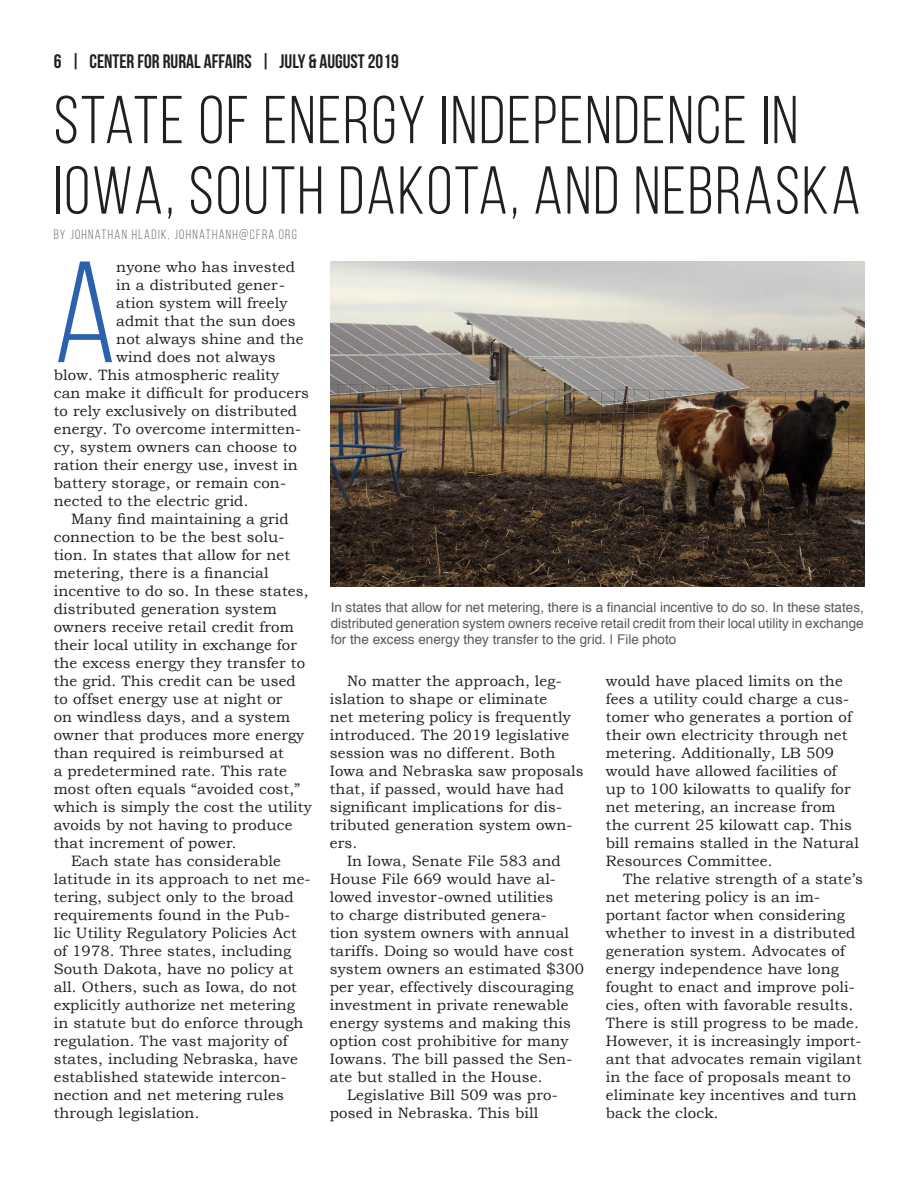
<style>
.page{position:relative;width:918px;height:1188px;background:#fff}
.page>*{position:absolute;margin:0;border:0;box-sizing:border-box;transform-origin:0 0}
.Body_Copy_-_1st_para{font:143.55px "Bebas Neue";color:#2c61ae}
.Headline{font:67.5px/70.5px "Bebas Neue";letter-spacing:.03em;color:#231f20}
.Body_Copy{font:19.5px "Bebas Neue";color:#231f20}
.Body_Copy_-_1st_para-2{font:15px/18px "Bookman Old Style";letter-spacing:.01em;color:#231f20}
.t1{font:13.5px/16.2px "Helvetica";color:#58595b;text-align:justify}
.Byline{font:13.5px "Bebas Neue";letter-spacing:.1em;color:#6d6e71}
</style>
<div class="page">
<img style="left:331px;top:262px;width:533px;height:325px">
<p class="Body_Copy" style="left:54px;top:51px;width:346px">6 | CENTER FOR RURAL AFFAIRS | JULY &amp; AUGUST 2019</p>
<p class="Headline" style="left:54px;top:84px;width:808px">STATE OF ENERGY INDEPENDENCE IN<br>IOWA, SOUTH DAKOTA, AND NEBRASKA</p>
<p class="Byline" style="left:54px;top:227px;width:245px">BY JOHNATHAN HLADIK, JOHNATHANH@CFRA.ORG</p>
<p class="Body_Copy_-_1st_para" style="left:54px;top:236px;width:64px">A</p>
<p class="Body_Copy_-_1st_para-2" style="left:116px;top:258px;width:180px">nyone who has invested</p>
<p class="Body_Copy_-_1st_para-2" style="left:116px;top:276px;width:170px">in a distributed gener-</p>
<p class="Body_Copy_-_1st_para-2" style="left:116px;top:294px;width:173px">ation system will freely</p>
<p class="Body_Copy_-_1st_para-2" style="left:116px;top:312px;width:181px">admit that the sun does</p>
<p class="Body_Copy_-_1st_para-2" style="left:116px;top:330px;width:189px">not always shine and the</p>
<p class="Body_Copy_-_1st_para-2" style="left:116px;top:348px;width:161px">wind does not always</p>
<p class="Body_Copy_-_1st_para-2" style="left:54px;top:366px;width:227px">blow. This atmospheric reality</p>
<p class="Body_Copy_-_1st_para-2" style="left:54px;top:384px;width:257px">can make it difficult for producers</p>
<p class="Body_Copy_-_1st_para-2" style="left:54px;top:402px;width:245px">to rely exclusively on distributed</p>
<p class="Body_Copy_-_1st_para-2" style="left:54px;top:420px;width:249px">energy. To overcome intermitten-</p>
<p class="Body_Copy_-_1st_para-2" style="left:54px;top:438px;width:245px">cy, system owners can choose to</p>
<p class="Body_Copy_-_1st_para-2" style="left:54px;top:456px;width:245px">ration their energy use, invest in</p>
<p class="Body_Copy_-_1st_para-2" style="left:54px;top:474px;width:234px">battery storage, or remain con-</p>
<p class="Body_Copy_-_1st_para-2" style="left:54px;top:492px;width:196px">nected to the electric grid.</p>
<p class="Body_Copy_-_1st_para-2" style="left:54px;top:510px;width:260px;text-indent:17px">Many find maintaining a grid connection to be the best solu&shy;tion. In states that allow for net metering, there is a financial incentive to do so. In these states, distributed generation system owners receive retail credit from their local utility in exchange for the excess energy they transfer to the grid. This credit can be used to offset energy use at night or<br>on windless days, and a system owner that produces more energy than required is reimbursed at<br>a predetermined rate. This rate most often equals “avoided cost,” which is simply the cost the utility avoids by not having to produce that increment of power.</p>
<p class="Body_Copy_-_1st_para-2" style="left:54px;top:852px;width:258px;text-indent:17px">Each state has considerable latitude in its approach to net me&shy;tering, subject only to the broad requirements found in the Pub&shy;lic Utility Regulatory Policies Act of 1978. Three states, including<br>South Dakota, have no policy at all. Others, such as Iowa, do not explicitly authorize net metering in statute but do enforce through regulation. The vast majority of states, including Nebraska, have established statewide intercon&shy;nection and net metering rules through legislation.</p>
<p class="t1" style="left:331px;top:599px;width:535px">In states that allow for net metering, there is a financial incentive to do so. In these states, distributed generation system owners receive retail credit from their local utility in exchange for the excess energy they transfer to the grid. | File photo</p>
<p class="Body_Copy_-_1st_para-2" style="left:330px;top:672px;width:255px;text-indent:17px">No matter the approach, leg&shy;islation to shape or eliminate<br>net metering policy is frequently introduced. The 2019 legislative session was no different. Both<br>Iowa and Nebraska saw proposals that, if passed, would have had significant implications for dis&shy;tributed generation system own&shy;ers.</p>
<p class="Body_Copy_-_1st_para-2" style="left:330px;top:852px;width:256px;text-indent:17px">In Iowa, Senate File 583 and<br>House File 669 would have al&shy;lowed investor-owned utilities<br>to charge distributed genera-<br>tion system owners with annual tariffs. Doing so would have cost system owners an estimated $300 per year, effectively discouraging investment in private renewable energy systems and making this option cost prohibitive for many<br>Iowans. The bill passed the Sen&shy;ate but stalled in the House.</p>
<p class="Body_Copy_-_1st_para-2" style="left:330px;top:1086px;width:229px;text-indent:17px">Legislative Bill 509 was pro&shy;posed in Nebraska. This bill</p>
<p class="Body_Copy_-_1st_para-2" style="left:606px;top:672px;width:255px">would have placed limits on the fees a utility could charge a cus&shy;tomer who generates a portion of their own electricity through net metering. Additionally, LB 509 would have allowed facilities of up to 100 kilowatts to qualify for net metering, an increase from the current 25 kilowatt cap. This bill remains stalled in the Natural<br>Resources Committee.</p>
<p class="Body_Copy_-_1st_para-2" style="left:606px;top:870px;width:259px;text-indent:17px">The relative strength of a state’s net metering policy is an im&shy;portant factor when considering whether to invest in a distributed generation system. Advocates of energy independence have long fought to enact and improve poli&shy;cies, often with favorable results.<br>There is still progress to be made.<br>However, it is increasingly import&shy;ant that advocates remain vigilant in the face of proposals meant to eliminate key incentives and turn back the clock.</p>
</div>
